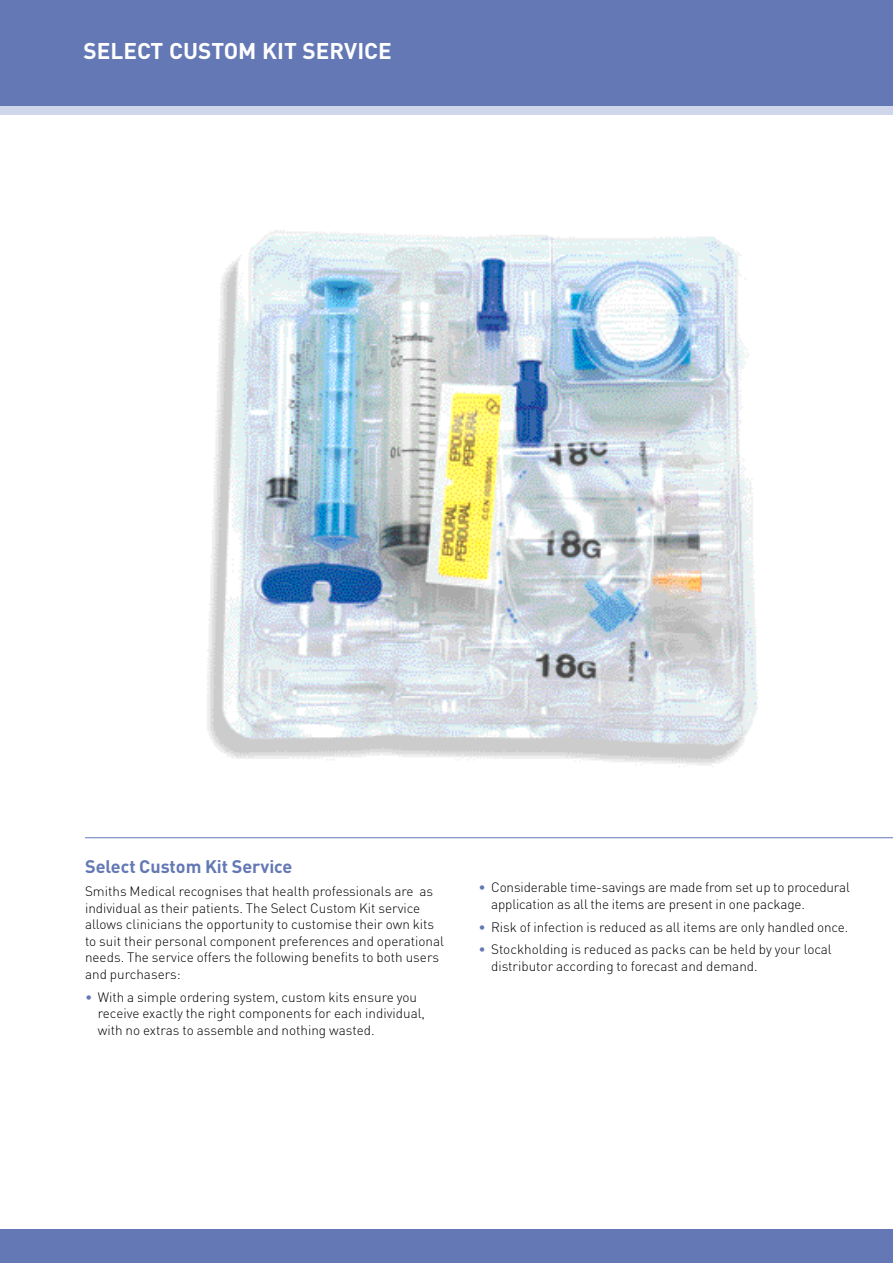
<style>
.page{position:relative;width:893px;height:1263px;background:#fff}
.page>*{position:absolute;margin:0;border:0;box-sizing:border-box;transform-origin:0 0}
.t1{font:700 22.5px "DIN";color:#fff}
.t2{font:700 18px "DIN";color:#6378b4}
.t3{font:300 13.5px/16.5px "DIN";color:#000}
.s1{color:#6378b4}
</style>
<div class="page">
<div style="left:0;top:0;width:893px;height:106px;background:#6378b4"></div>
<div style="left:0;top:106px;width:893px;height:9px;background:#d0d6e9"></div>
<div style="left:0;top:1229px;width:893px;height:34px;background:#6378b4"></div>
<hr style="left:85px;top:837px;width:808px;height:1px;background:#6378b4">
<img style="left:207px;top:230px;width:551px;height:537px">
<h1 class="t1" style="left:84px;top:39px;width:310px">SELECT CUSTOM KIT SERVICE</h1>
<h2 class="t2" style="left:85px;top:857px;width:209px">Select Custom Kit Service</h2>
<p class="t3" style="left:85px;top:883px;width:361px">Smiths Medical recognises that health professionals are as individual as their patients. The Select Custom Kit service allows clinicians the opportunity to customise their own kits to suit their personal component preferences and operational needs. The service offers the following benefits to both users and purchasers:</p>
<p class="t3" style="left:98px;top:989px;width:329px;text-indent:-13px"><span class="s1">•</span> With a simple ordering system, custom kits ensure you receive exactly the right components for each individual, with no extras to assemble and nothing wasted.</p>
<p class="t3" style="left:491px;top:879px;width:360px;text-indent:-13px"><span class="s1">•</span> Considerable time-savings are made from set up to procedural application as all the items are present in one package.</p>
<p class="t3" style="left:478px;top:919px;width:372px"><span class="s1">•</span> Risk of infection is reduced as all items are only handled once.</p>
<p class="t3" style="left:491px;top:941px;width:342px;text-indent:-13px"><span class="s1">•</span> Stockholding is reduced as packs can be held by your local distributor according to forecast and demand.</p>
</div>
